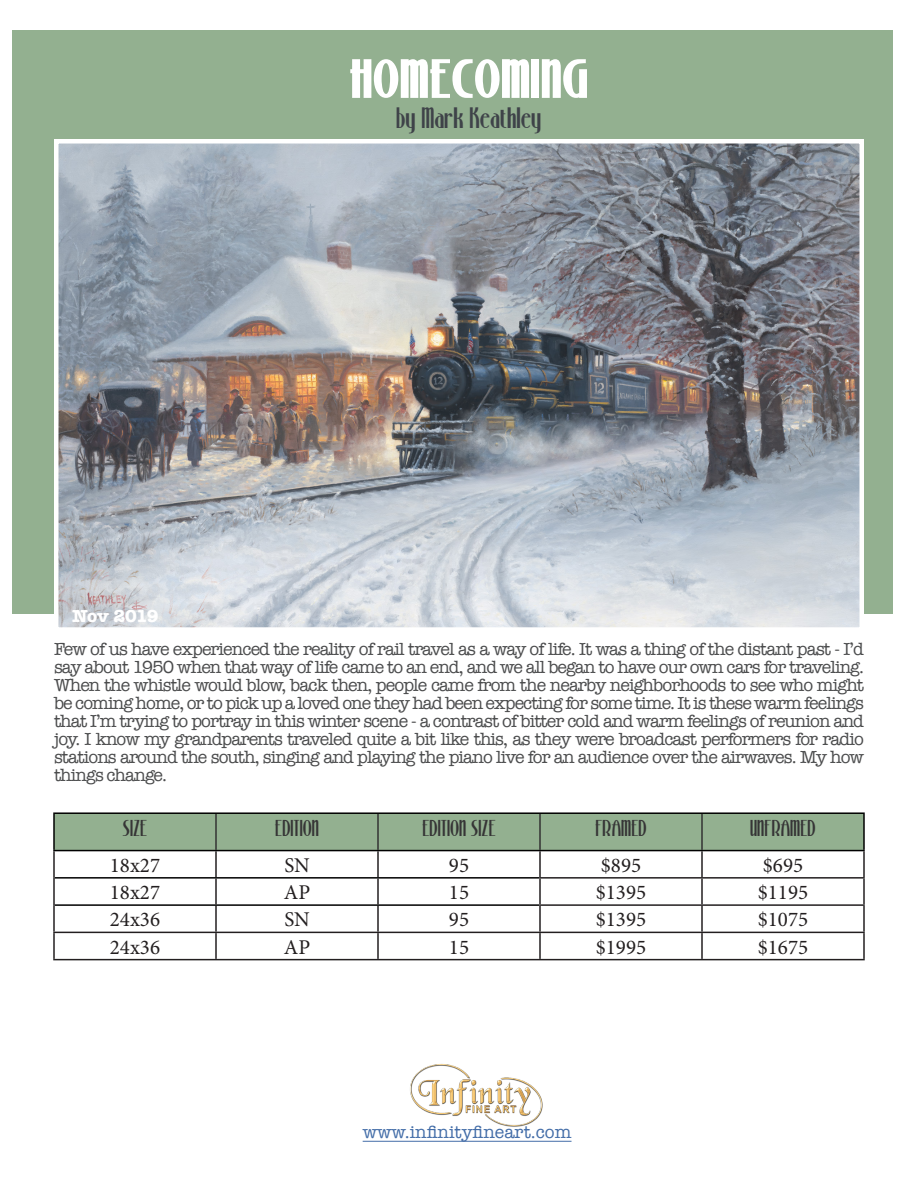
<style>
.page{position:relative;width:918px;height:1188px;background:#fff}
.page>*{position:absolute;margin:0;border:0;box-sizing:border-box;transform-origin:0 0}
.t1{font:700 51px "Stony Island NF";color:#fff}
.t2{font:27px "Stony Island NF";color:#3f4349}
.t3{font:21px "Minion Pro";color:#231f20}
.t4{font:21px "Stony Island NF";color:#363536}
.t5{font:18px/18px "American Typewriter";letter-spacing:-.05em;color:#4b4c4d;text-align:justify}
.t6{font:18px "American Typewriter";color:#436da8}
.t7{font:700 18px "American Typewriter";letter-spacing:-.035em;color:#fff}
</style>
<div class="page">
<div style="left:13px;top:30px;width:880px;height:584px;background:#93b090"></div>
<img style="left:59px;top:144px;width:800px;height:483px">
<div style="left:54px;top:139px;width:810px;height:493px;border:4px solid #fff"></div>
<div style="left:55px;top:814px;width:808px;height:36px;background:#93b090"></div>
<hr style="left:53px;top:851px;width:2px;height:27px;background:#231f20">
<hr style="left:215px;top:851px;width:2px;height:26px;background:#231f20">
<hr style="left:377px;top:851px;width:2px;height:26px;background:#231f20">
<hr style="left:539px;top:851px;width:2px;height:26px;background:#231f20">
<hr style="left:701px;top:851px;width:2px;height:26px;background:#231f20">
<hr style="left:863px;top:851px;width:2px;height:26px;background:#231f20">
<hr style="left:53px;top:878px;width:2px;height:27px;background:#231f20">
<hr style="left:215px;top:879px;width:2px;height:25px;background:#231f20">
<hr style="left:377px;top:879px;width:2px;height:25px;background:#231f20">
<hr style="left:539px;top:877px;width:163px;height:2px;background:#231f20">
<hr style="left:539px;top:879px;width:2px;height:25px;background:#231f20">
<hr style="left:702px;top:877px;width:163px;height:2px;background:#231f20">
<hr style="left:701px;top:879px;width:2px;height:25px;background:#231f20">
<hr style="left:863px;top:879px;width:2px;height:25px;background:#231f20">
<hr style="left:53px;top:905px;width:2px;height:27px;background:#231f20">
<hr style="left:215px;top:906px;width:2px;height:26px;background:#231f20">
<hr style="left:377px;top:906px;width:2px;height:26px;background:#231f20">
<hr style="left:539px;top:904px;width:163px;height:2px;background:#231f20">
<hr style="left:539px;top:906px;width:2px;height:26px;background:#231f20">
<hr style="left:702px;top:904px;width:163px;height:2px;background:#231f20">
<hr style="left:701px;top:906px;width:2px;height:26px;background:#231f20">
<hr style="left:863px;top:906px;width:2px;height:26px;background:#231f20">
<hr style="left:53px;top:932px;width:163px;height:1px;background:#231f20">
<hr style="left:53px;top:933px;width:2px;height:26px;background:#231f20">
<hr style="left:216px;top:932px;width:162px;height:1px;background:#231f20">
<hr style="left:215px;top:933px;width:2px;height:26px;background:#231f20">
<hr style="left:378px;top:932px;width:162px;height:1px;background:#231f20">
<hr style="left:377px;top:933px;width:2px;height:26px;background:#231f20">
<hr style="left:540px;top:932px;width:162px;height:1px;background:#231f20">
<hr style="left:539px;top:933px;width:2px;height:26px;background:#231f20">
<hr style="left:702px;top:932px;width:163px;height:1px;background:#231f20">
<hr style="left:701px;top:933px;width:2px;height:26px;background:#231f20">
<hr style="left:863px;top:933px;width:2px;height:26px;background:#231f20">
<hr style="left:53px;top:959px;width:163px;height:1px;background:#231f20">
<hr style="left:216px;top:959px;width:162px;height:1px;background:#231f20">
<hr style="left:378px;top:959px;width:162px;height:1px;background:#231f20">
<hr style="left:540px;top:959px;width:162px;height:1px;background:#231f20">
<hr style="left:702px;top:959px;width:163px;height:1px;background:#231f20">
<hr style="left:215px;top:814px;width:2px;height:36px;background:#333233">
<hr style="left:377px;top:814px;width:2px;height:36px;background:#333233">
<hr style="left:539px;top:814px;width:2px;height:36px;background:#333233">
<hr style="left:701px;top:814px;width:2px;height:36px;background:#333233">
<hr style="left:53px;top:812px;width:163px;height:2px;background:#000">
<hr style="left:53px;top:814px;width:2px;height:36px;background:#000">
<hr style="left:216px;top:812px;width:162px;height:2px;background:#000">
<hr style="left:378px;top:812px;width:162px;height:2px;background:#000">
<hr style="left:540px;top:812px;width:162px;height:2px;background:#000">
<hr style="left:702px;top:812px;width:163px;height:2px;background:#000">
<hr style="left:863px;top:814px;width:2px;height:36px;background:#000">
<hr style="left:53px;top:850px;width:163px;height:1px;background:#000">
<hr style="left:216px;top:850px;width:162px;height:1px;background:#000">
<hr style="left:378px;top:850px;width:162px;height:1px;background:#000">
<hr style="left:540px;top:850px;width:162px;height:1px;background:#000">
<hr style="left:702px;top:850px;width:163px;height:1px;background:#000">
<hr style="left:55px;top:877px;width:161px;height:2px;background:#000">
<hr style="left:216px;top:877px;width:162px;height:2px;background:#000">
<hr style="left:378px;top:877px;width:161px;height:2px;background:#000">
<hr style="left:55px;top:904px;width:161px;height:2px;background:#000">
<hr style="left:216px;top:904px;width:162px;height:2px;background:#000">
<hr style="left:378px;top:904px;width:161px;height:2px;background:#000">
<hr style="left:363px;top:1141px;width:209px;height:1px;background:#436da8">
<img style="left:381px;top:1064px;width:171px;height:78px">
<p class="t7" style="left:72px;top:600px;width:88px">Nov 2019</p>
<p class="t1" style="left:349px;top:51px;width:241px">HOMECOMING</p>
<p class="t2" style="left:396px;top:103px;width:147px">by Mark Keathley</p>
<p class="t5" style="left:54px;top:640px;width:812px">Few of us have experienced the reality of rail travel as a way of life. It was a thing of the distant past - I’d say about 1950 when that way of life came to an end, and we all began to have our own cars for traveling.<br>When the whistle would blow, back then, people came from the nearby neighborhoods to see who might be coming home, or to pick up a loved one they had been expecting for some time. It is these warm feelings that I’m trying to portray in this winter scene - a contrast of bitter cold and warm feelings of reunion and joy. I know my grandparents traveled quite a bit like this, as they were broadcast performers for radio stations around the south, singing and playing the piano live for an audience over the airwaves. My how things change.</p>
<p class="t4" style="left:123px;top:817px;width:26px">SIZE</p>
<p class="t4" style="left:275px;top:817px;width:46px">EDITION</p>
<p class="t4" style="left:422px;top:817px;width:75px">EDITION SIZE</p>
<p class="t4" style="left:595px;top:817px;width:53px">FRAMED</p>
<p class="t4" style="left:750px;top:817px;width:67px">UNFRAMED</p>
<p class="t3" style="left:110px;top:851px;width:52px">18x27</p>
<p class="t3" style="left:284px;top:851px;width:27px">SN</p>
<p class="t3" style="left:449px;top:851px;width:22px">95</p>
<p class="t3" style="left:601px;top:851px;width:42px">$895</p>
<p class="t3" style="left:763px;top:851px;width:42px">$695</p>
<p class="t3" style="left:110px;top:878px;width:52px">18x27</p>
<p class="t3" style="left:284px;top:878px;width:28px">AP</p>
<p class="t3" style="left:449px;top:878px;width:22px">15</p>
<p class="t3" style="left:596px;top:878px;width:52px">$1395</p>
<p class="t3" style="left:758px;top:878px;width:52px">$1195</p>
<p class="t3" style="left:110px;top:906px;width:52px">24x36</p>
<p class="t3" style="left:284px;top:906px;width:27px">SN</p>
<p class="t3" style="left:449px;top:906px;width:22px">95</p>
<p class="t3" style="left:596px;top:906px;width:52px">$1395</p>
<p class="t3" style="left:758px;top:906px;width:52px">$1075</p>
<p class="t3" style="left:110px;top:933px;width:52px">24x36</p>
<p class="t3" style="left:284px;top:933px;width:28px">AP</p>
<p class="t3" style="left:449px;top:933px;width:22px">15</p>
<p class="t3" style="left:596px;top:933px;width:52px">$1995</p>
<p class="t3" style="left:758px;top:933px;width:52px">$1675</p>
<p class="t6" style="left:363px;top:1119px;width:210px">www.infinityfineart.com</p>
</div>
